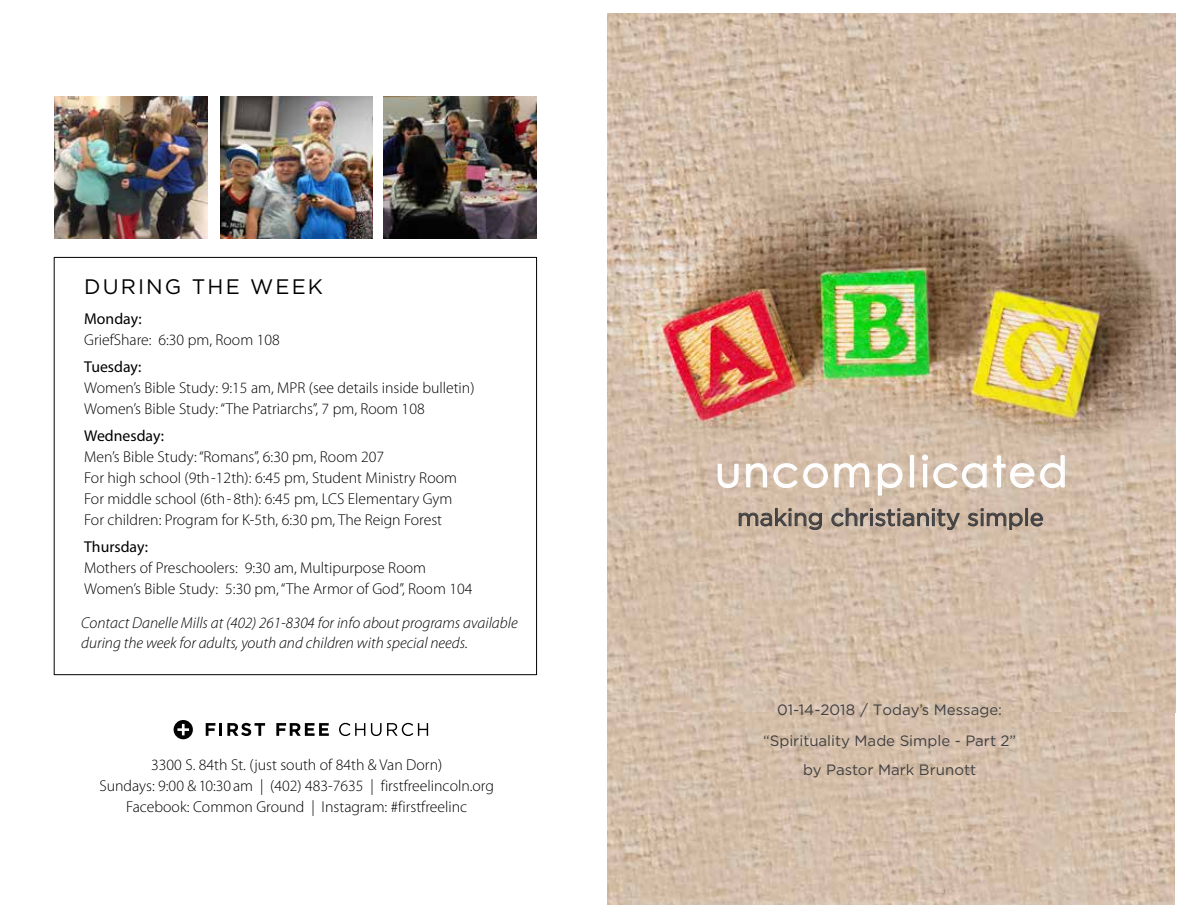
<style>
.page{position:relative;width:1188px;height:918px;background:#fff}
.page>*{position:absolute;margin:0;border:0;box-sizing:border-box;transform-origin:0 0}
.t1{font:42.15px "Century Gothic";letter-spacing:.06em;color:#fff}
.t2{font:23.7px "Gotham";color:#414042}
.t3{font:21px "Gotham";letter-spacing:.1em;color:#000}
.t4{font:300 15.75px/21px "Myriad Pro";color:#000}
.t5{font:italic 300 15.75px/20.7px "Myriad Pro";color:#000}
.t6{font:15.75px "Myriad Pro";color:#000}
.t7{font:15px/31.5px "Gotham";color:#414042;text-align:center}
</style>
<div class="page">
<img style="left:220px;top:97px;width:152px;height:141px">
<svg style="left:206px;top:723px;width:59px;height:13px"></svg>
<svg style="left:276px;top:723px;width:53px;height:13px"></svg>
<svg style="left:174px;top:720px;width:19px;height:19px"></svg>
<svg style="left:339px;top:723px;width:26px;height:13px"></svg>
<svg style="left:371px;top:723px;width:57px;height:13px"></svg>
<img style="left:54px;top:97px;width:154px;height:141px">
<img style="left:384px;top:97px;width:152px;height:141px">
<img style="left:608px;top:14px;width:567px;height:890px">
<svg style="left:717px;top:463px;width:22px;height:26px"></svg>
<svg style="left:746px;top:462px;width:124px;height:27px;background:#ddcbbb"></svg>
<svg style="left:877px;top:462px;width:26px;height:34px"></svg>
<div style="left:910px;top:455px;width:4px;height:32px;border:1px solid #fff"></div>
<svg style="left:921px;top:453px;width:144px;height:36px;background:#dbcabb"></svg>
<svg style="left:739px;top:508px;width:83px;height:22px;background:#ae9d8d"></svg>
<svg style="left:831px;top:508px;width:129px;height:22px;background:#b0a092"></svg>
<svg style="left:967px;top:508px;width:56px;height:22px"></svg>
<div style="left:1025px;top:508px;width:3px;height:18px;border:1px solid #414042"></div>
<svg style="left:1030px;top:513px;width:13px;height:13px"></svg>
<h3 class="t3" style="left:84px;top:273px;width:240px">DURING THE WEEK</h3>
<p class="t6" style="left:84px;top:309px;width:59px">Monday:</p>
<p class="t4" style="left:84px;top:330px;width:197px">GriefShare: 6:30 pm, Room 108</p>
<p class="t6" style="left:84px;top:357px;width:59px">Tuesday:</p>
<p class="t4" style="left:84px;top:378px;width:392px">Women’s Bible Study: 9:15 am, MPR (see details inside bulletin)<br>Women’s Bible Study: “The Patriarchs”, 7 pm, Room 108</p>
<p class="t6" style="left:84px;top:426px;width:81px">Wednesday:</p>
<p class="t4" style="left:84px;top:447px;width:374px">Men’s Bible Study: “Romans”, 6:30 pm, Room 207<br>For high school (9th-12th): 6:45 pm, Student Ministry Room For middle school (6th- 8th): 6:45 pm, LCS Elementary Gym For children: Program for K-5th, 6:30 pm, The Reign Forest</p>
<p class="t6" style="left:84px;top:537px;width:65px">Thursday:</p>
<p class="t4" style="left:84px;top:557px;width:390px">Mothers of Preschoolers: 9:30 am, Multipurpose Room<br>Women’s Bible Study: 5:30 pm, “The Armor of God”, Room 104</p>
<p class="t5" style="left:81px;top:612px;width:438px">Contact Danelle Mills at (402) 261-8304 for info about programs available during the week for adults, youth and children with special needs.</p>
<p class="t4" style="left:100px;top:754px;width:396px;text-align:center">3300 S. 84th St. (just south of 84th &amp; Van Dorn)<br>Sundays: 9:00 &amp; 10:30 am | (402) 483-7635 | firstfreelincoln.org<br>Facebook: Common Ground | Instagram: #firstfreelinc</p>
<h1 class="t1" style="left:715px;top:442px;width:353px">uncomplicated</h1>
<h2 class="t2" style="left:737px;top:502px;width:308px">making christianity simple</h2>
<p class="t7" style="left:763px;top:694px;width:255px">01-14-2018 / Today’s Message: “Spirituality Made Simple - Part 2”</p>
<p class="t7" style="left:803px;top:754px;width:174px">by Pastor Mark Brunott</p>
</div>
